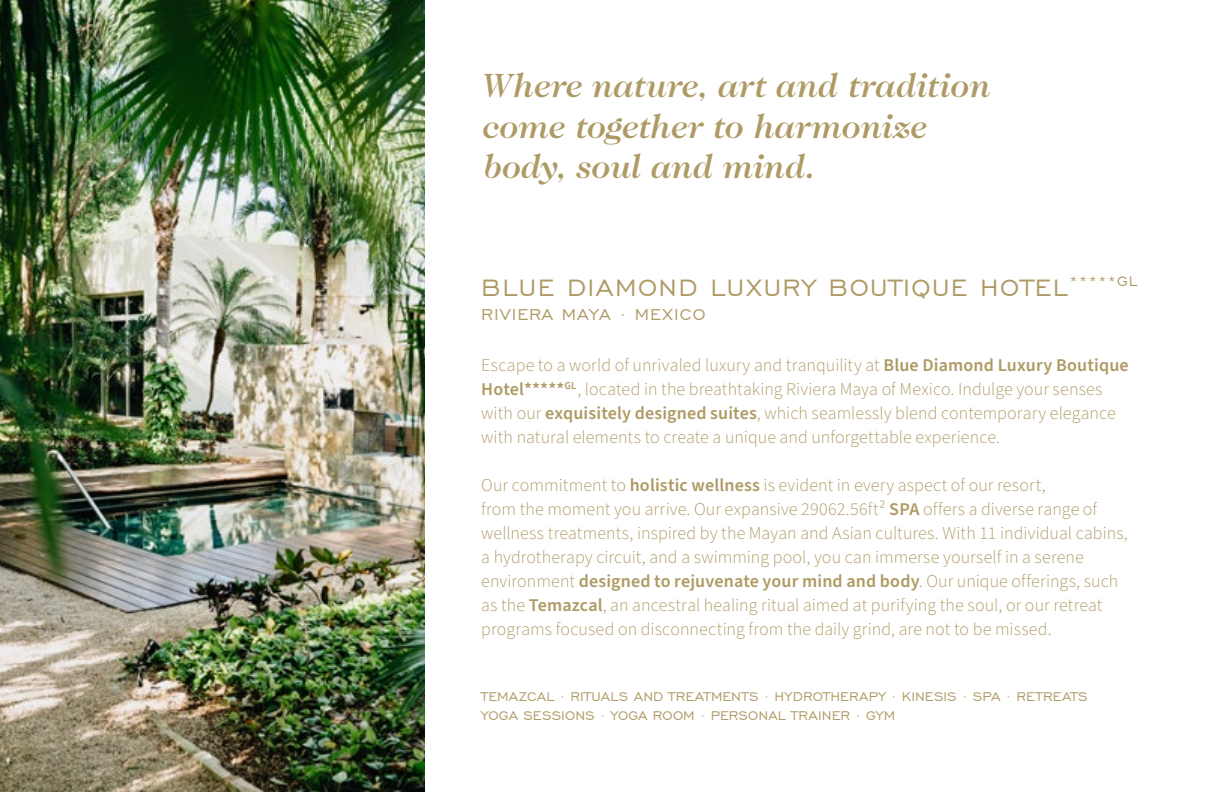
<style>
.page{position:relative;width:1224px;height:792px;background:#fff}
.page>*{position:absolute;margin:0;border:0;box-sizing:border-box;transform-origin:0 0}
.t1{font:italic 500 34px/40.8px "Caslon 224 Std";color:#ae9a64}
.t2{font:30px "Engravers Gothic BT";letter-spacing:.05em;color:#ae9a64}
.t3{font:20px "Engravers Gothic BT";letter-spacing:.05em;color:#ae9a64}
.t4{font:300 18px/24px "Source Sans Pro";letter-spacing:.005em;color:#ae9a64}
.t5{font:16px/19.2px "Engravers Gothic BT";letter-spacing:.005em;color:#ae9a64}
.s1{font-weight:600}
</style>
<div class="page">
<img style="left:0;top:0;width:424px;height:792px">
<h1 class="t1" style="left:481px;top:65px;width:509px">Where nature, art and tradition come together to harmonize body, soul and mind.</h1>
<h2 class="t2" style="left:481px;top:271px;width:658px">BLUE DIAMOND LUXURY BOUTIQUE HOTEL<sup>*****GL</sup></h2>
<p class="t3" style="left:481px;top:303px;width:226px">RIVIERA MAYA · MEXICO</p>
<p class="t4" style="left:481px;top:354px;width:649px">Escape to a world of unrivaled luxury and tranquility at <span class="s1">Blue Diamond Luxury Boutique Hotel*****</span><sup>GL</sup>, located in the breathtaking Riviera Maya of Mexico. Indulge your senses with our <span class="s1">exquisitely designed suites</span>, which seamlessly blend contemporary elegance with natural elements to create a unique and unforgettable experience.</p>
<p class="t4" style="left:481px;top:474px;width:648px">Our commitment to <span class="s1">holistic wellness</span> is evident in every aspect of our resort,<br>from the moment you arrive. Our expansive 29062.56ft² <span class="s1">SPA</span> offers a diverse range of wellness treatments, inspired by the Mayan and Asian cultures. With 11 individual cabins, a hydrotherapy circuit, and a swimming pool, you can immerse yourself in a serene environment <span class="s1">designed to rejuvenate your mind and body</span>. Our unique offerings, such as the <span class="s1">Temazcal</span>, an ancestral healing ritual aimed at purifying the soul, or our retreat programs focused on disconnecting from the daily grind, are not to be missed.</p>
<p class="t5" style="left:481px;top:686px;width:608px">TEMAZCAL · RITUALS AND TREATMENTS · HYDROTHERAPY · KINESIS · SPA · RETREATS<br>YOGA SESSIONS · YOGA ROOM · PERSONAL TRAINER · GYM</p>
</div>
